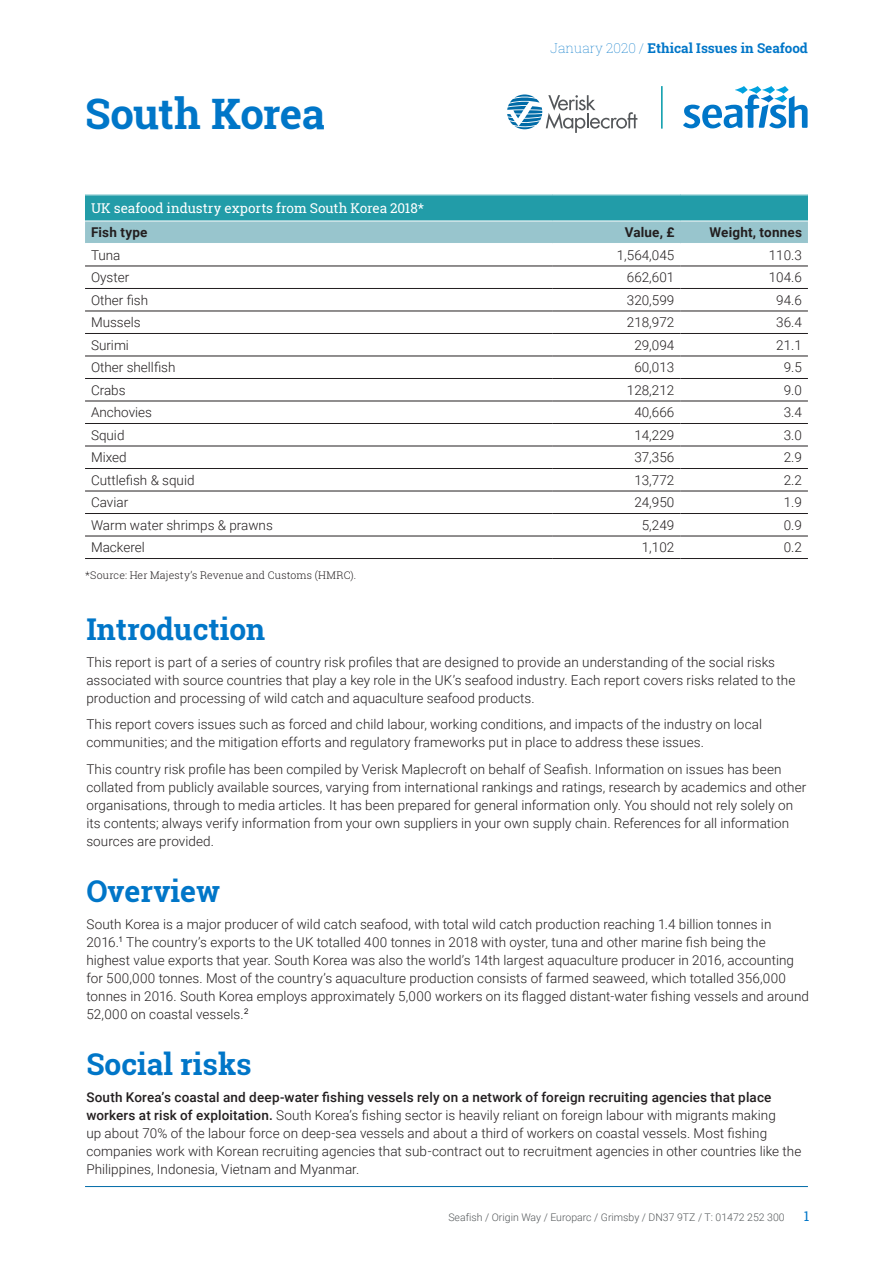
<style>
.page{position:relative;width:893px;height:1263px;background:#fff}
.page>*{position:absolute;margin:0;border:0;box-sizing:border-box;transform-origin:0 0}
.SEAF_A_Header{font:700 42px "Roboto Slab";letter-spacing:-.015em;color:#0076c8}
.SEAF_Headings{font:700 30px "Roboto Slab";color:#0076c8}
.SEAF_Body{font:300 13.5px/18px "Roboto";letter-spacing:.005em;color:#231f20}
.SEAF_Table_text{font:300 13.5px "Roboto";color:#231f20}
.SEAF_Figure_header{font:13.5px "Roboto Slab";color:#fff}
.t1{font:700 13.5px "Roboto Slab";color:#0076c8}
.SEAF_Table_text_bold{font:700 13.5px "Roboto";letter-spacing:.01em;color:#231f20}
.t2{font:13.5px "Roboto Slab";color:#0076c8}
.t3{font:300 10.5px "Roboto";color:#54585a}
.SEAF_Source{font:300 10.5px "Roboto Slab";letter-spacing:.015em;color:#231f20}
.s1{font-weight:100}
.s2{font-weight:500}
</style>
<div class="page">
<hr style="left:85px;top:1186px;width:723px;height:1px;background:#006ba7">
<svg style="left:683px;top:86px;width:125px;height:42px"></svg>
<svg style="left:507px;top:94px;width:130px;height:39px"></svg>
<hr style="left:661px;top:86px;width:2px;height:43px;background:#0099a9">
<div style="left:85px;top:195px;width:723px;height:26px;background:#229ca8"></div>
<div style="left:85px;top:222px;width:723px;height:21px;background:#98c5cd"></div>
<hr style="left:85px;top:266px;width:468px;height:1px;background:#231f20">
<hr style="left:553px;top:266px;width:127px;height:1px;background:#231f20">
<hr style="left:680px;top:266px;width:128px;height:1px;background:#231f20">
<hr style="left:85px;top:288px;width:468px;height:1px;background:#231f20">
<hr style="left:553px;top:288px;width:127px;height:1px;background:#231f20">
<hr style="left:680px;top:288px;width:128px;height:1px;background:#231f20">
<hr style="left:85px;top:311px;width:468px;height:1px;background:#231f20">
<hr style="left:553px;top:311px;width:127px;height:1px;background:#231f20">
<hr style="left:680px;top:311px;width:128px;height:1px;background:#231f20">
<hr style="left:85px;top:333px;width:468px;height:1px;background:#231f20">
<hr style="left:553px;top:333px;width:127px;height:1px;background:#231f20">
<hr style="left:680px;top:333px;width:128px;height:1px;background:#231f20">
<hr style="left:85px;top:356px;width:468px;height:1px;background:#231f20">
<hr style="left:553px;top:356px;width:127px;height:1px;background:#231f20">
<hr style="left:680px;top:356px;width:128px;height:1px;background:#231f20">
<hr style="left:85px;top:378px;width:468px;height:1px;background:#231f20">
<hr style="left:553px;top:378px;width:127px;height:1px;background:#231f20">
<hr style="left:680px;top:378px;width:128px;height:1px;background:#231f20">
<hr style="left:85px;top:401px;width:468px;height:1px;background:#231f20">
<hr style="left:553px;top:401px;width:127px;height:1px;background:#231f20">
<hr style="left:680px;top:401px;width:128px;height:1px;background:#231f20">
<hr style="left:85px;top:423px;width:468px;height:1px;background:#231f20">
<hr style="left:553px;top:423px;width:127px;height:1px;background:#231f20">
<hr style="left:680px;top:423px;width:128px;height:1px;background:#231f20">
<hr style="left:85px;top:446px;width:468px;height:1px;background:#231f20">
<hr style="left:553px;top:446px;width:127px;height:1px;background:#231f20">
<hr style="left:680px;top:446px;width:128px;height:1px;background:#231f20">
<hr style="left:85px;top:468px;width:468px;height:1px;background:#231f20">
<hr style="left:553px;top:468px;width:127px;height:1px;background:#231f20">
<hr style="left:680px;top:468px;width:128px;height:1px;background:#231f20">
<hr style="left:85px;top:491px;width:468px;height:1px;background:#231f20">
<hr style="left:553px;top:491px;width:127px;height:1px;background:#231f20">
<hr style="left:680px;top:491px;width:128px;height:1px;background:#231f20">
<hr style="left:85px;top:513px;width:468px;height:1px;background:#231f20">
<hr style="left:553px;top:513px;width:127px;height:1px;background:#231f20">
<hr style="left:680px;top:513px;width:128px;height:1px;background:#231f20">
<hr style="left:85px;top:536px;width:468px;height:1px;background:#231f20">
<hr style="left:553px;top:536px;width:127px;height:1px;background:#231f20">
<hr style="left:680px;top:536px;width:128px;height:1px;background:#231f20">
<hr style="left:85px;top:558px;width:468px;height:1px;background:#231f20">
<hr style="left:553px;top:558px;width:127px;height:1px;background:#231f20">
<hr style="left:680px;top:558px;width:128px;height:1px;background:#231f20">
<hr style="left:85px;top:195px;width:468px;height:1px;background:#fff">
<hr style="left:553px;top:195px;width:127px;height:1px;background:#fff">
<hr style="left:680px;top:195px;width:128px;height:1px;background:#fff">
<p class="SEAF_A_Header" style="left:85px;top:85px;width:241px">South Korea</p>
<p class="t1" style="left:551px;top:39px;width:259px"><span class="s1">January 2020 /</span> Ethical Issues in Seafood</p>
<p class="SEAF_Figure_header" style="left:91px;top:199px;width:334px">UK seafood industry exports from South Korea 2018*</p>
<p class="SEAF_Table_text_bold" style="left:91px;top:223px;width:58px">Fish type</p>
<p class="SEAF_Table_text_bold" style="left:625px;top:223px;width:51px">Value, £</p>
<p class="SEAF_Table_text_bold" style="left:710px;top:223px;width:94px">Weight, tonnes</p>
<p class="SEAF_Table_text" style="left:91px;top:245px;width:31px">Tuna</p>
<p class="SEAF_Table_text" style="left:617px;top:246px;width:59px">1,564,045</p>
<p class="SEAF_Table_text" style="left:769px;top:246px;width:35px">110.3</p>
<p class="SEAF_Table_text" style="left:91px;top:268px;width:40px">Oyster</p>
<p class="SEAF_Table_text" style="left:627px;top:268px;width:49px">662,601</p>
<p class="SEAF_Table_text" style="left:769px;top:268px;width:35px">104.6</p>
<p class="SEAF_Table_text" style="left:91px;top:290px;width:59px">Other fish</p>
<p class="SEAF_Table_text" style="left:627px;top:291px;width:49px">320,599</p>
<p class="SEAF_Table_text" style="left:776px;top:291px;width:27px">94.6</p>
<p class="SEAF_Table_text" style="left:91px;top:313px;width:51px">Mussels</p>
<p class="SEAF_Table_text" style="left:627px;top:313px;width:49px">218,972</p>
<p class="SEAF_Table_text" style="left:776px;top:313px;width:27px">36.4</p>
<p class="SEAF_Table_text" style="left:91px;top:335px;width:39px">Surimi</p>
<p class="SEAF_Table_text" style="left:634px;top:336px;width:41px">29,094</p>
<p class="SEAF_Table_text" style="left:776px;top:336px;width:27px">21.1</p>
<p class="SEAF_Table_text" style="left:91px;top:358px;width:86px">Other shellfish</p>
<p class="SEAF_Table_text" style="left:634px;top:358px;width:41px">60,013</p>
<p class="SEAF_Table_text" style="left:784px;top:358px;width:20px">9.5</p>
<p class="SEAF_Table_text" style="left:91px;top:380px;width:36px">Crabs</p>
<p class="SEAF_Table_text" style="left:627px;top:381px;width:49px">128,212</p>
<p class="SEAF_Table_text" style="left:784px;top:381px;width:20px">9.0</p>
<p class="SEAF_Table_text" style="left:91px;top:403px;width:62px">Anchovies</p>
<p class="SEAF_Table_text" style="left:634px;top:403px;width:41px">40,666</p>
<p class="SEAF_Table_text" style="left:784px;top:403px;width:20px">3.4</p>
<p class="SEAF_Table_text" style="left:91px;top:425px;width:35px">Squid</p>
<p class="SEAF_Table_text" style="left:634px;top:426px;width:41px">14,229</p>
<p class="SEAF_Table_text" style="left:784px;top:426px;width:20px">3.0</p>
<p class="SEAF_Table_text" style="left:91px;top:448px;width:37px">Mixed</p>
<p class="SEAF_Table_text" style="left:634px;top:448px;width:41px">37,356</p>
<p class="SEAF_Table_text" style="left:784px;top:448px;width:20px">2.9</p>
<p class="SEAF_Table_text" style="left:91px;top:470px;width:105px">Cuttlefish &amp; squid</p>
<p class="SEAF_Table_text" style="left:634px;top:471px;width:41px">13,772</p>
<p class="SEAF_Table_text" style="left:784px;top:471px;width:20px">2.2</p>
<p class="SEAF_Table_text" style="left:91px;top:493px;width:39px">Caviar</p>
<p class="SEAF_Table_text" style="left:634px;top:493px;width:41px">24,950</p>
<p class="SEAF_Table_text" style="left:784px;top:493px;width:20px">1.9</p>
<p class="SEAF_Table_text" style="left:91px;top:515px;width:183px">Warm water shrimps &amp; prawns</p>
<p class="SEAF_Table_text" style="left:642px;top:516px;width:34px">5,249</p>
<p class="SEAF_Table_text" style="left:784px;top:516px;width:20px">0.9</p>
<p class="SEAF_Table_text" style="left:91px;top:538px;width:55px">Mackerel</p>
<p class="SEAF_Table_text" style="left:642px;top:538px;width:34px">1,102</p>
<p class="SEAF_Table_text" style="left:784px;top:538px;width:20px">0.2</p>
<p class="SEAF_Source" style="left:85px;top:568px;width:273px">*Source: Her Majesty’s Revenue and Customs (HMRC).</p>
<p class="SEAF_Headings" style="left:86px;top:609px;width:180px">Introduction</p>
<p class="SEAF_Body" style="left:86px;top:652px;width:710px">This report is part of a series of country risk profiles that are designed to provide an understanding of the social risks associated with source countries that play a key role in the UK’s seafood industry. Each report covers risks related to the production and processing of wild catch and aquaculture seafood products.</p>
<p class="SEAF_Body" style="left:86px;top:715px;width:677px">This report covers issues such as forced and child labour, working conditions, and impacts of the industry on local communities; and the mitigation efforts and regulatory frameworks put in place to address these issues.</p>
<p class="SEAF_Body" style="left:86px;top:759px;width:721px">This country risk profile has been compiled by Verisk Maplecroft on behalf of Seafish. Information on issues has been collated from publicly available sources, varying from international rankings and ratings, research by academics and other organisations, through to media articles. It has been prepared for general information only. You should not rely solely on its contents; always verify information from your own suppliers in your own supply chain. References for all information sources are provided.</p>
<p class="SEAF_Headings" style="left:86px;top:871px;width:135px">Overview</p>
<p class="SEAF_Body" style="left:86px;top:914px;width:724px">South Korea is a major producer of wild catch seafood, with total wild catch production reaching 1.4 billion tonnes in 2016.<sup>1</sup> The country’s exports to the UK totalled 400 tonnes in 2018 with oyster, tuna and other marine fish being the highest value exports that year. South Korea was also the world’s 14th largest aquaculture producer in 2016, accounting for 500,000 tonnes. Most of the country’s aquaculture production consists of farmed seaweed, which totalled 356,000 tonnes in 2016. South Korea employs approximately 5,000 workers on its flagged distant-water fishing vessels and around 52,000 on coastal vessels.<sup>2</sup></p>
<p class="SEAF_Headings" style="left:86px;top:1044px;width:167px">Social risks</p>
<p class="SEAF_Body" style="left:86px;top:1087px;width:716px"><span class="s2">South Korea’s coastal and deep-water fishing vessels rely on a network of foreign recruiting agencies that place workers at risk of exploitation.</span> South Korea’s fishing sector is heavily reliant on foreign labour with migrants making<br>up about 70% of the labour force on deep-sea vessels and about a third of workers on coastal vessels. Most fishing companies work with Korean recruiting agencies that sub-contract out to recruitment agencies in other countries like the Philippines, Indonesia, Vietnam and Myanmar.</p>
<p class="t3" style="left:448px;top:1209px;width:338px">Seafish / Origin Way / Europarc / Grimsby / DN37 9TZ / T: 01472 252 300</p>
<p class="t2" style="left:804px;top:1206px;width:7px">1</p>
</div>
